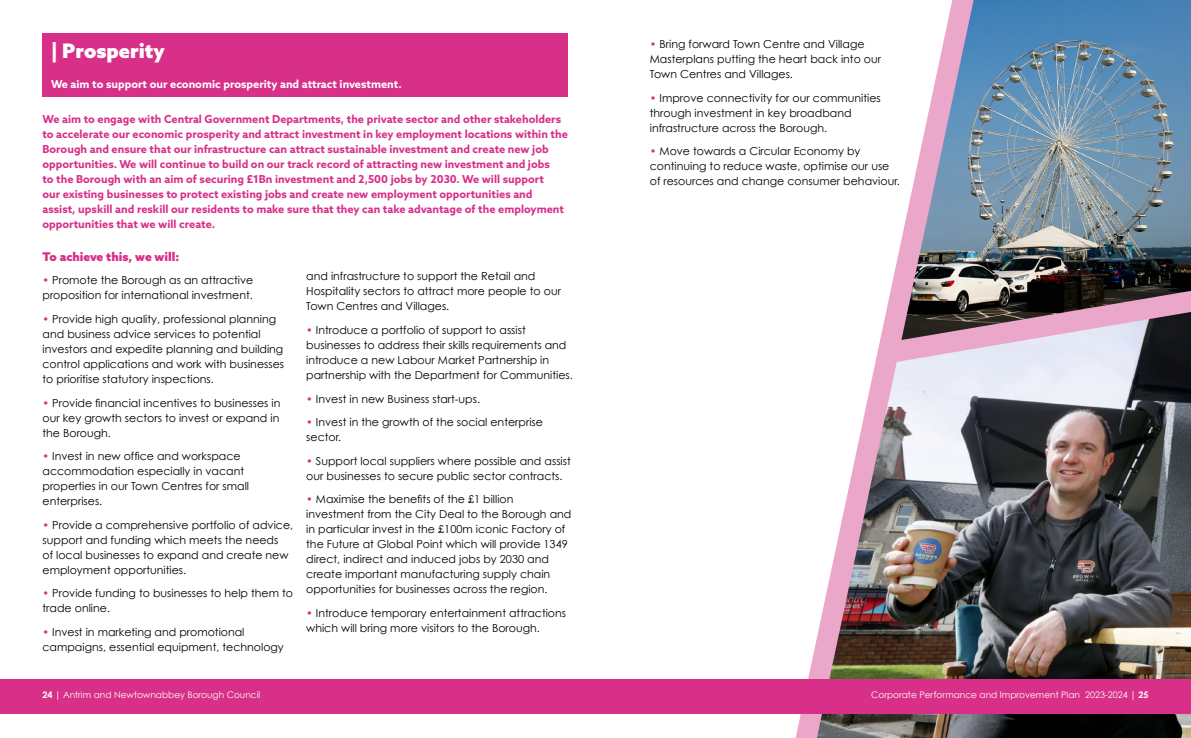
<style>
.page{position:relative;width:1191px;height:738px;background:#fff}
.page>*{position:absolute;margin:0;border:0;box-sizing:border-box;transform-origin:0 0}
.t1{font:900 20px "Azo Sans";color:#fff}
.t2{font:900 12px "Azo Sans";color:#d83089}
.t3{font:11px/15px "Century Gothic";color:#000}
.t4{font:700 11px/15px "Azo Sans";color:#d83089}
.t5{font:700 11px "Azo Sans";color:#fff}
.t6{font:9px "Century Gothic";color:#fff}
.s1{color:#d83089}
.s2{font-weight:700}
</style>
<div class="page">
<div style="left:43px;top:33px;width:525px;height:64px;background:#d83089"></div>
<img style="left:973px;top:362px;width:218px;height:375px">
<img style="left:973px;top:0;width:218px;height:290px">
<img style="left:795px;top:0;width:178px;height:737px">
<svg style="left:889px;top:290px;width:302px;height:72px;background:#98818e"></svg>
<div style="left:0;top:679px;width:1191px;height:34px;background:#d83089"></div>
<h1 class="t1" style="left:51px;top:38px;width:115px">| Prosperity</h1>
<p class="t5" style="left:51px;top:76px;width:352px">We aim to support our economic prosperity and attract investment.</p>
<p class="t4" style="left:43px;top:111px;width:527px">We aim to engage with Central Government Departments, the private sector and other stakeholders to accelerate our economic prosperity and attract investment in key employment locations within the Borough and ensure that our infrastructure can attract sustainable investment and create new job opportunities. We will continue to build on our track record of attracting new investment and jobs<br>to the Borough with an aim of securing £1Bn investment and 2,500 jobs by 2030. We will support<br>our existing businesses to protect existing jobs and create new employment opportunities and assist, upskill and reskill our residents to make sure that they can take advantage of the employment opportunities that we will create.</p>
<p class="t2" style="left:43px;top:248px;width:138px">To achieve this, we will:</p>
<p class="t3" style="left:43px;top:272px;width:212px"><span class="s1">•</span> Promote the Borough as an attractive proposition for international investment.</p>
<p class="t3" style="left:43px;top:311px;width:243px"><span class="s1">•</span> Provide high quality, professional planning and business advice services to potential investors and expedite planning and building control applications and work with businesses to prioritise statutory inspections.</p>
<p class="t3" style="left:43px;top:394px;width:239px;text-align:justify"><span class="s1">•</span> Provide financial incentives to businesses in our key growth sectors to invest or expand in the Borough.</p>
<p class="t3" style="left:43px;top:448px;width:208px"><span class="s1">•</span> Invest in new office and workspace accommodation especially in vacant properties in our Town Centres for small enterprises.</p>
<p class="t3" style="left:43px;top:516px;width:252px"><span class="s1">•</span> Provide a comprehensive portfolio of advice, support and funding which meets the needs<br>of local businesses to expand and create new employment opportunities.</p>
<p class="t3" style="left:43px;top:585px;width:252px"><span class="s1">•</span> Provide funding to businesses to help them to trade online.</p>
<p class="t3" style="left:43px;top:624px;width:243px"><span class="s1">•</span> Invest in marketing and promotional campaigns, essential equipment, technology</p>
<p class="t3" style="left:306px;top:268px;width:256px">and infrastructure to support the Retail and<br>Hospitality sectors to attract more people to our<br>Town Centres and Villages.</p>
<p class="t3" style="left:306px;top:322px;width:268px"><span class="s1">•</span> Introduce a portfolio of support to assist businesses to address their skills requirements and introduce a new Labour Market Partnership in partnership with the Department for Communities.</p>
<p class="t3" style="left:306px;top:390px;width:175px"><span class="s1">•</span> Invest in new Business start-ups.</p>
<p class="t3" style="left:306px;top:414px;width:238px"><span class="s1">•</span> Invest in the growth of the social enterprise sector.</p>
<p class="t3" style="left:306px;top:452px;width:266px"><span class="s1">•</span> Support local suppliers where possible and assist our businesses to secure public sector contracts.</p>
<p class="t3" style="left:306px;top:491px;width:267px"><span class="s1">•</span> Maximise the benefits of the £1 billion investment from the City Deal to the Borough and in particular invest in the £100m iconic Factory of the Future at Global Point which will provide 1349 direct, indirect and induced jobs by 2030 and create important manufacturing supply chain opportunities for businesses across the region.</p>
<p class="t3" style="left:306px;top:604px;width:261px"><span class="s1">•</span> Introduce temporary entertainment attractions which will bring more visitors to the Borough.</p>
<p class="t3" style="left:650px;top:36px;width:233px"><span class="s1">•</span> Bring forward Town Centre and Village<br>Masterplans putting the heart back into our<br>Town Centres and Villages.</p>
<p class="t3" style="left:650px;top:90px;width:232px"><span class="s1">•</span> Improve connectivity for our communities through investment in key broadband infrastructure across the Borough.</p>
<p class="t3" style="left:650px;top:143px;width:251px"><span class="s1">•</span> Move towards a Circular Economy by continuing to reduce waste, optimise our use of resources and change consumer behaviour.</p>
<p class="t6" style="left:43px;top:689px;width:219px"><span class="s2">24 |</span> Antrim and Newtownabbey Borough Council</p>
<p class="t6" style="left:871px;top:688px;width:279px">Corporate Performance and Improvement Plan 2023-2024 <span class="s2">| 25</span></p>
</div>
